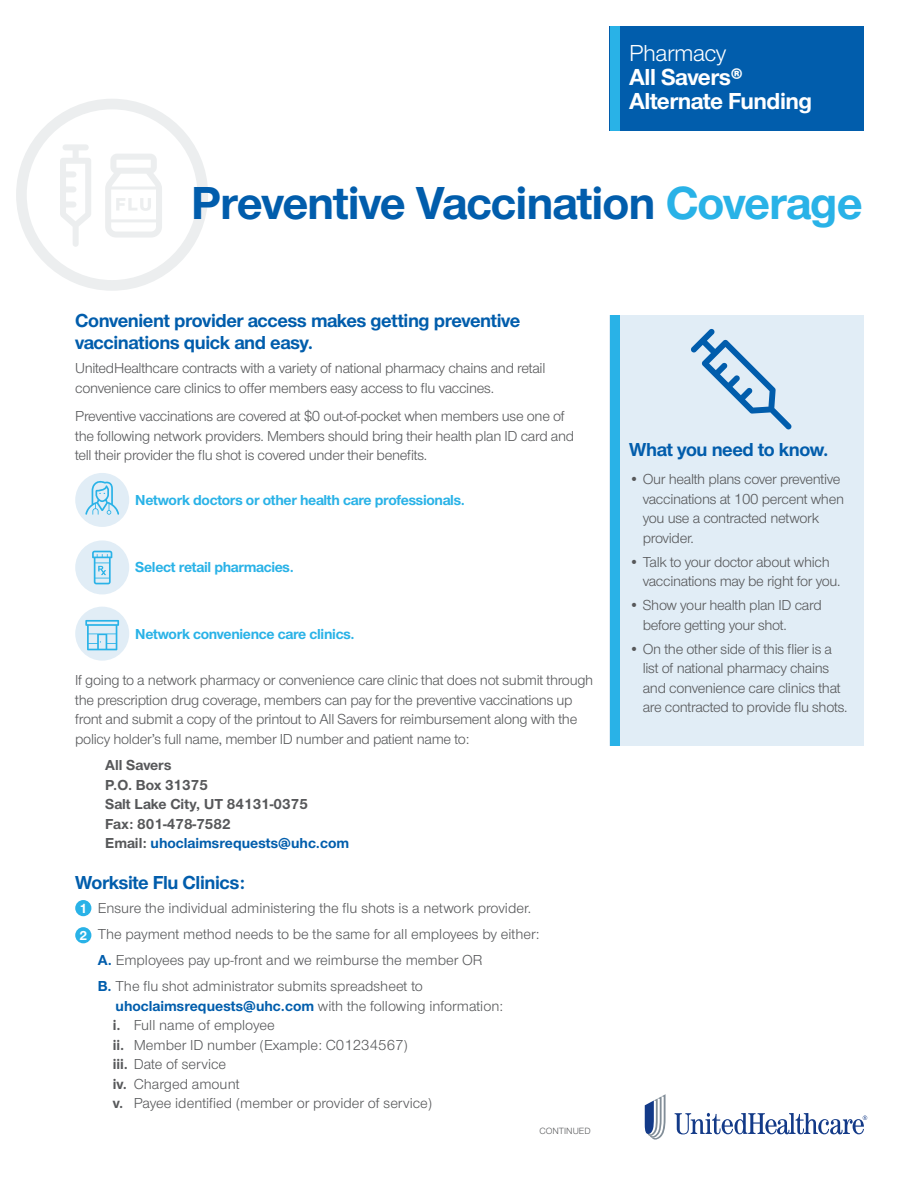
<style>
.page{position:relative;width:918px;height:1188px;background:#fff}
.page>*{position:absolute;margin:0;border:0;box-sizing:border-box;transform-origin:0 0}
.t1{font:700 48px "UHC Sans";letter-spacing:-.02em;color:#015dac}
.t2{font:700 24px/24px "UHC Sans";letter-spacing:-.02em;color:#fff}
.t3{font:24px "UHC Sans";letter-spacing:-.02em;color:#fff}
.t4{font:700 19.5px/22.5px "UHC Sans";letter-spacing:-.02em;color:#015dac}
.t5{font:15px/19.5px "UHC Sans";letter-spacing:-.02em;color:#57585a}
.t6{font:15px/19.5px "UHC Sans";color:#57585a}
.t7{font:700 15px "UHC Sans";letter-spacing:-.02em;color:#29b2e7}
.t8{font:700 15px/19.5px "UHC Sans";color:#57585a}
.t9{font:9.3px "UHC Sans";color:#57585a}
.s1{color:#29b2e7}
.s2{color:#015dac}
.s3{font-weight:700;font-size:13.5px;color:#fff}
.s4{font-weight:700;color:#015dac}
.s5{font-weight:700}
</style>
<div class="page">
<div style="left:16px;top:99px;width:192px;height:192px;border:11px solid #eceeef;border-radius:50%"></div>
<svg style="left:60px;top:144px;width:31px;height:103px"></svg>
<svg style="left:105px;top:154px;width:57px;height:84px"></svg>
<svg style="left:675px;top:1113px;width:192px;height:21px"></svg>
<svg style="left:645px;top:1094px;width:21px;height:46px"></svg>
<div style="left:610px;top:27px;width:254px;height:104px;background:#015dac"></div>
<div style="left:610px;top:27px;width:10px;height:104px;background:#29b2e7"></div>
<div style="left:75px;top:473px;width:54px;height:54px;background:#e1edf6;border-radius:50%"></div>
<svg style="left:85px;top:480px;width:34px;height:35px"></svg>
<div style="left:75px;top:540px;width:54px;height:54px;background:#e1edf6;border-radius:50%"></div>
<svg style="left:92px;top:551px;width:20px;height:33px"></svg>
<div style="left:75px;top:607px;width:54px;height:54px;background:#e1edf6;border-radius:50%"></div>
<svg style="left:85px;top:620px;width:34px;height:30px"></svg>
<div style="left:75px;top:900px;width:16px;height:16px;background:#29b2e7;border-radius:50%"></div>
<div style="left:75px;top:927px;width:16px;height:16px;background:#29b2e7;border-radius:50%"></div>
<div style="left:610px;top:315px;width:254px;height:431px;background:#e1edf6"></div>
<div style="left:610px;top:315px;width:10px;height:431px;background:#29b2e7"></div>
<svg style="left:691px;top:329px;width:101px;height:100px"></svg>
<h2 class="t3" style="left:629px;top:38px;width:99px">Pharmacy</h2>
<h2 class="t2" style="left:629px;top:64px;width:185px">All Savers®<br>Alternate Funding</h2>
<h1 class="t1" style="left:191px;top:171px;width:673px">Preventive Vaccination <span class="s1">Coverage</span></h1>
<h3 class="t4" style="left:75px;top:308px;width:447px">Convenient provider access makes getting preventive vaccinations quick and easy.</h3>
<p class="t5" style="left:75px;top:358px;width:472px">UnitedHealthcare contracts with a variety of national pharmacy chains and retail convenience care clinics to offer members easy access to flu vaccines.</p>
<p class="t5" style="left:75px;top:406px;width:501px">Preventive vaccinations are covered at $0 out-of-pocket when members use one of the following network providers. Members should bring their health plan ID card and tell their provider the flu shot is covered under their benefits.</p>
<p class="t7" style="left:135px;top:490px;width:331px">Network doctors or other health care professionals.</p>
<p class="t7" style="left:135px;top:557px;width:160px">Select retail pharmacies.</p>
<p class="t7" style="left:135px;top:624px;width:221px">Network convenience care clinics.</p>
<p class="t5" style="left:75px;top:670px;width:520px">If going to a network pharmacy or convenience care clinic that does not submit through the prescription drug coverage, members can pay for the preventive vaccinations up front and submit a copy of the printout to All Savers for reimbursement along with the policy holder’s full name, member ID number and patient name to:</p>
<p class="t8" style="left:105px;top:755px;width:246px">All Savers<br>P.O. Box 31375<br>Salt Lake City, UT 84131-0375<br>Fax: 801-478-7582<br>Email: <span class="s2">uhoclaimsrequests@uhc.com</span></p>
<h3 class="t4" style="left:75px;top:870px;width:171px">Worksite Flu Clinics:</h3>
<p class="t6" style="left:79px;top:897px;width:453px"><span class="s3">1</span> Ensure the individual administering the flu shots is a network provider.</p>
<p class="t6" style="left:79px;top:924px;width:461px"><span class="s3">2</span> The payment method needs to be the same for all employees by either:</p>
<p class="t6" style="left:98px;top:950px;width:387px"><span class="s4">A.</span> Employees pay up-front and we reimburse the member OR</p>
<p class="t6" style="left:98px;top:976px;width:327px"><span class="s4">B.</span> The flu shot administrator submits spreadsheet to</p>
<p class="t6" style="left:113px;top:996px;width:392px"><span class="s4">uhoclaimsrequests@uhc.com</span> with the following information: <span class="s5">i.</span> Full name of employee<br><span class="s5">ii.</span> Member ID number (Example: C01234567)<br><span class="s5">iii.</span> Date of service<br><span class="s5">iv.</span> Charged amount<br><span class="s5">v.</span> Payee identified (member or provider of service)</p>
<p class="t9" style="left:539px;top:1125px;width:53px">CONTINUED</p>
<h3 class="t4" style="left:629px;top:437px;width:201px">What you need to know.</h3>
<p class="t5" style="left:643px;top:469px;width:203px;text-indent:-14px">• Our health plans cover preventive vaccinations at 100 percent when you use a contracted network provider.</p>
<p class="t5" style="left:643px;top:551px;width:199px;text-indent:-14px">• Talk to your doctor about which vaccinations may be right for you.</p>
<p class="t5" style="left:643px;top:595px;width:181px;text-indent:-14px">• Show your health plan ID card before getting your shot.</p>
<p class="t5" style="left:643px;top:638px;width:206px;text-indent:-14px">• On the other side of this flier is a list of national pharmacy chains and convenience care clinics that are contracted to provide flu shots.</p>
</div>
